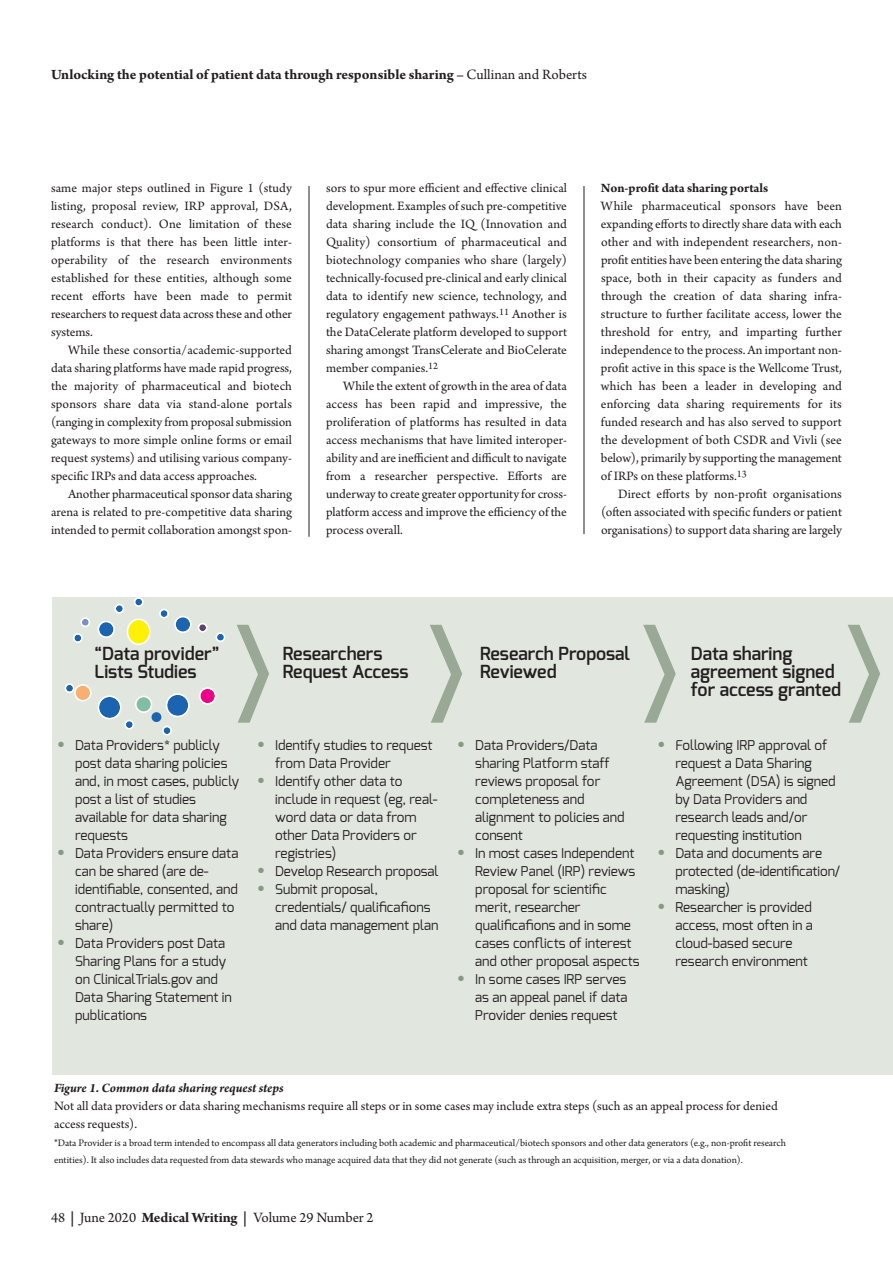
<style>
.page{position:relative;width:893px;height:1263px;background:#fff}
.page>*{position:absolute;margin:0;border:0;box-sizing:border-box;transform-origin:0 0}
.t1{font:600 18px/18px "Exo";color:#231f20}
.t2{font:700 15px "Arno Pro";letter-spacing:-.005em;color:#231f20}
.t3{font:15px "Arno Pro";letter-spacing:-.005em;color:#231f20}
.t4{font:13.5px/18px "Arno Pro";letter-spacing:-.005em;color:#231f20;text-align:justify}
.t5{font:13.5px/18px "Exo";color:#231f20}
.t6{font:italic 700 13.5px "Arno Pro";letter-spacing:-.005em;color:#231f20}
.t7{font:700 13.5px "Arno Pro";letter-spacing:-.005em;color:#231f20}
.t8{font:10.5px/16.5px "Arno Pro";letter-spacing:-.005em;color:#231f20}
.s1{font-weight:400}
.s2{font-weight:700}
</style>
<div class="page">
<hr style="left:309px;top:186px;width:1px;height:351px;background:#231f20">
<hr style="left:584px;top:186px;width:1px;height:348px;background:#231f20">
<div style="left:52px;top:597px;width:841px;height:478px;background:#e1e6df"></div>
<svg style="left:237px;top:625px;width:32px;height:98px;background:#c7d0c4"></svg>
<svg style="left:430px;top:625px;width:32px;height:98px;background:#c7d0c4"></svg>
<svg style="left:643px;top:625px;width:33px;height:98px;background:#c8d0c5"></svg>
<svg style="left:848px;top:625px;width:32px;height:98px;background:#c7d0c4"></svg>
<svg style="left:73px;top:633px;width:10px;height:10px"></svg>
<svg style="left:80px;top:617px;width:10px;height:10px"></svg>
<svg style="left:216px;top:632px;width:9px;height:10px"></svg>
<svg style="left:198px;top:623px;width:10px;height:10px"></svg>
<div style="left:152px;top:712px;width:9px;height:10px;background:#1d64b0;border-radius:50%"></div>
<svg style="left:162px;top:726px;width:10px;height:9px"></svg>
<svg style="left:159px;top:609px;width:33px;height:24px"></svg>
<svg style="left:65px;top:683px;width:27px;height:18px"></svg>
<svg style="left:199px;top:687px;width:17px;height:18px"></svg>
<svg style="left:166px;top:693px;width:24px;height:24px"></svg>
<svg style="left:98px;top:695px;width:54px;height:34px;background:#b5cbd4"></svg>
<svg style="left:98px;top:597px;width:53px;height:48px;background:#d7debd"></svg>
<p class="t2" style="left:51px;top:69px;width:537px">Unlocking the potential of patient data through responsible sharing – <span class="s1">Cullinan and Roberts</span></p>
<p class="t4" style="left:51px;top:180px;width:242px">same major steps outlined in Figure 1 (study listing, proposal review, IRP approval, DSA, research conduct). One limitation of these platforms is that there has been little inter&shy;operability of the research environments established for these entities, although some recent efforts have been made to permit researchers to request data across these and other systems.</p>
<p class="t4" style="left:51px;top:342px;width:242px;text-indent:17px">While these consortia/academic-supported data sharing platforms have made rapid progress, the majority of pharmaceutical and biotech sponsors share data via stand-alone portals (ranging in complexity from proposal submission gateways to more simple online forms or email request systems) and utilising various company&shy;specific IRPs and data access approaches.</p>
<p class="t4" style="left:51px;top:486px;width:242px;text-indent:17px">Another pharmaceutical sponsor data sharing arena is related to pre-competitive data sharing intended to permit collaboration amongst spon-</p>
<p class="t4" style="left:326px;top:180px;width:242px">sors to spur more efficient and effective clinical development. Examples of such pre-competitive data sharing include the IQ (Innovation and Quality) consortium of pharmaceutical and biotechnology companies who share (largely) technically-focused pre-clinical and early clinical data to identify new science, technology, and regulatory engagement pathways.<sup>11</sup> Another is the DataCelerate platform developed to support sharing amongst TransCelerate and BioCelerate member companies.<sup>12</sup></p>
<p class="t4" style="left:326px;top:378px;width:242px;text-indent:17px">While the extent of growth in the area of data access has been rapid and impressive, the proliferation of platforms has resulted in data access mechanisms that have limited interoper&shy;ability and are inefficient and difficult to navigate from a researcher perspective. Efforts are underway to create greater opportunity for cross&shy;platform access and improve the efficiency of the process overall.</p>
<p class="t7" style="left:601px;top:183px;width:169px">Non-profit data sharing portals</p>
<p class="t4" style="left:601px;top:198px;width:242px">While pharmaceutical sponsors have been expanding efforts to directly share data with each other and with independent researchers, non&shy;profit entities have been entering the data sharing space, both in their capacity as funders and through the creation of data sharing infra&shy;structure to further facilitate access, lower the threshold for entry, and imparting further independence to the process. An important non&shy;profit active in this space is the Wellcome Trust, which has been a leader in developing and enforcing data sharing requirements for its funded research and has also served to support the development of both CSDR and Vivli (see below), primarily by supporting the management of IRPs on these platforms.<sup>13</sup></p>
<p class="t4" style="left:601px;top:486px;width:242px;text-indent:17px">Direct efforts by non-profit organisations (often associated with specific funders or patient organisations) to support data sharing are largely</p>
<h1 class="t1" style="left:95px;top:646px;width:126px">“Data provider”<br>Lists Studies</h1>
<h1 class="t1" style="left:480px;top:646px;width:152px">Research Proposal<br>Reviewed</h1>
<h1 class="t1" style="left:691px;top:646px;width:152px">Data sharing agreement signed for access granted</h1>
<h1 class="t1" style="left:283px;top:646px;width:127px">Researchers<br>Request Access</h1>
<p class="t5" style="left:75px;top:736px;width:166px;text-indent:-17px"><sup>●</sup> Data Providers* publicly post data sharing policies and, in most cases, publicly post a list of studies available for data sharing requests</p>
<p class="t5" style="left:75px;top:844px;width:165px;text-indent:-17px"><sup>●</sup> Data Providers ensure data can be shared (are de&shy;identifiable, consented, and contractually permitted to share)</p>
<p class="t5" style="left:75px;top:934px;width:158px;text-indent:-17px"><sup>●</sup> Data Providers post Data<br>Sharing Plans for a study on ClinicalTrials.gov and<br>Data Sharing Statement in publications</p>
<p class="t5" style="left:275px;top:736px;width:159px;text-indent:-17px"><sup>●</sup> Identify studies to request from Data Provider</p>
<p class="t5" style="left:275px;top:772px;width:164px;text-indent:-17px"><sup>●</sup> Identify other data to include in request (eg, real&shy;word data or data from other Data Providers or registries)</p>
<p class="t5" style="left:258px;top:862px;width:182px"><sup>●</sup> Develop Research proposal</p>
<p class="t5" style="left:275px;top:880px;width:165px;text-indent:-17px"><sup>●</sup> Submit proposal, credentials/ qualificafions and data management plan</p>
<p class="t5" style="left:475px;top:736px;width:151px;text-indent:-17px"><sup>●</sup> Data Providers/Data sharing Platform staff reviews proposal for completeness and alignment to policies and consent</p>
<p class="t5" style="left:475px;top:844px;width:166px;text-indent:-17px"><sup>●</sup> In most cases Independent<br>Review Panel (IRP) reviews proposal for scientific merit, researcher qualificafions and in some cases conflicts of interest and other proposal aspects</p>
<p class="t5" style="left:475px;top:970px;width:154px;text-align:justify;text-indent:-17px"><sup>●</sup> In some cases IRP serves as an appeal panel if data Provider denies request</p>
<p class="t5" style="left:675px;top:736px;width:162px;text-indent:-17px"><sup>●</sup> Following IRP approval of request a Data Sharing<br>Agreement (DSA) is signed by Data Providers and research leads and/or requesting institution</p>
<p class="t5" style="left:675px;top:844px;width:166px;text-indent:-17px"><sup>●</sup> Data and documents are protected (de-identification/ masking)</p>
<p class="t5" style="left:675px;top:898px;width:139px;text-indent:-17px"><sup>●</sup> Researcher is provided access, most often in a cloud-based secure research environment</p>
<p class="t6" style="left:54px;top:1083px;width:231px">Figure 1. Common data sharing request steps</p>
<p class="t4" style="left:54px;top:1098px;width:725px">Not all data providers or data sharing mechanisms require all steps or in some cases may include extra steps (such as an appeal process for denied access requests).</p>
<p class="t8" style="left:54px;top:1136px;width:733px">*Data Provider is a broad term intended to encompass all data generators including both academic and pharmaceutical/biotech sponsors and other data generators (e.g., non-profit research entities). It also includes data requested from data stewards who manage acquired data that they did not generate (such as through an acquisition, merger, or via a data donation).</p>
<p class="t3" style="left:51px;top:1212px;width:324px">48 <span class="s2">|</span> June 2020 <span class="s2">Medical Writing |</span> Volume 29 Number 2</p>
</div>
